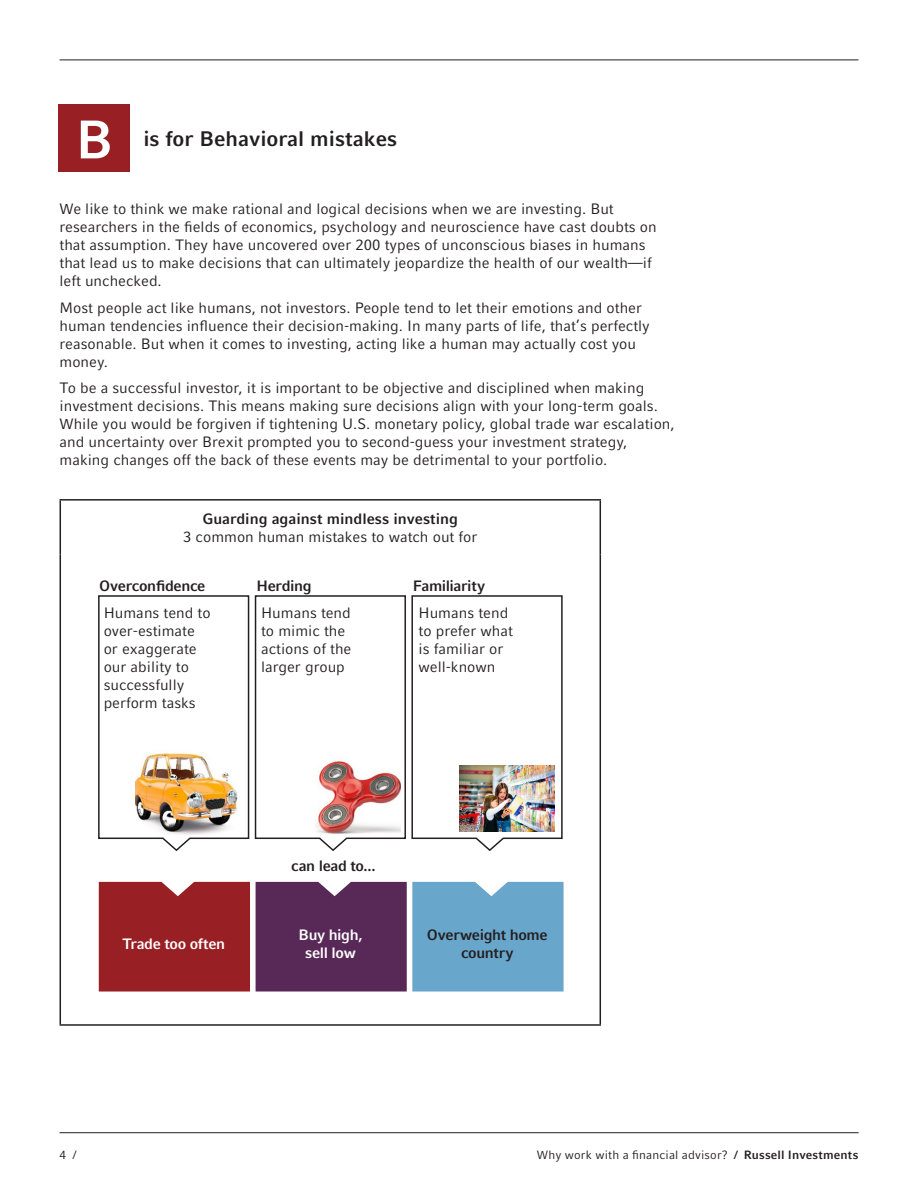
<style>
.page{position:relative;width:918px;height:1188px;background:#fff}
.page>*{position:absolute;margin:0;border:0;box-sizing:border-box;transform-origin:0 0}
.txt_infog{font:700 54px "Compatil Fact LT Pro";color:#fff}
.txt_h1{font:700 21px "Compatil Fact LT Pro";color:#231f20}
.txt_body{font:15px/18px "Compatil Fact LT Pro";color:#231f20}
.tbl_title_override{font:15px/18px "Compatil Fact LT Pro";color:#231f20;text-align:center}
._2__Body{font:700 15px/18px "Compatil Fact LT Pro";letter-spacing:-.025em;color:#231f20;text-align:center}
._2__Body-2{font:700 15px/18px "Compatil Fact LT Pro";letter-spacing:-.025em;color:#fff;text-align:center}
.t1{font:12px "Compatil Fact LT Pro";letter-spacing:.015em;color:#231f20}
.s1{font-weight:700}
</style>
<div class="page">
<div style="left:59px;top:105px;width:71px;height:67px;background:#981f23"></div>
<hr style="left:60px;top:499px;width:541px;height:2px;background:#231f20">
<hr style="left:60px;top:501px;width:1px;height:53px;background:#231f20">
<hr style="left:600px;top:501px;width:1px;height:53px;background:#231f20">
<hr style="left:60px;top:554px;width:1px;height:470px;background:#231f20">
<hr style="left:600px;top:554px;width:1px;height:470px;background:#231f20">
<hr style="left:60px;top:1024px;width:541px;height:2px;background:#231f20">
<div style="left:99px;top:882px;width:151px;height:110px;background:#981f23"></div>
<svg style="left:256px;top:882px;width:308px;height:110px;background:#666c94"></svg>
<svg style="left:98px;top:595px;width:465px;height:256px"></svg>
<img style="left:135px;top:750px;width:105px;height:85px">
<img style="left:315px;top:755px;width:86px;height:80px">
<img style="left:460px;top:766px;width:95px;height:66px">
<hr style="left:60px;top:1132px;width:799px;height:1px;background:#231f20">
<hr style="left:60px;top:60px;width:798px;height:1px;background:#231f20">
<p class="txt_infog" style="left:75px;top:108px;width:39px">B</p>
<p class="txt_h1" style="left:143px;top:126px;width:255px">is for Behavioral mistakes</p>
<p class="txt_body" style="left:60px;top:200px;width:599px">We like to think we make rational and logical decisions when we are investing. But researchers in the fields of economics, psychology and neuroscience have cast doubts on that assumption. They have uncovered over 200 types of unconscious biases in humans that lead us to make decisions that can ultimately jeopardize the health of our wealth—if left unchecked.</p>
<p class="txt_body" style="left:60px;top:299px;width:592px">Most people act like humans, not investors. People tend to let their emotions and other human tendencies influence their decision-making. In many parts of life, that’s perfectly reasonable. But when it comes to investing, acting like a human may actually cost you money.</p>
<p class="txt_body" style="left:60px;top:379px;width:617px">To be a successful investor, it is important to be objective and disciplined when making investment decisions. This means making sure decisions align with your long-term goals.<br>While you would be forgiven if tightening U.S. monetary policy, global trade war escalation, and uncertainty over Brexit prompted you to second-guess your investment strategy, making changes off the back of these events may be detrimental to your portfolio.</p>
<p class="tbl_title_override" style="left:183px;top:510px;width:296px"><span class="s1">Guarding against mindless investing<br></span>3 common human mistakes to watch out for</p>
<p class="_2__Body" style="left:257px;top:577px;width:57px">Herding</p>
<p class="_2__Body" style="left:413px;top:577px;width:74px">Familiarity</p>
<p class="_2__Body" style="left:99px;top:577px;width:108px">Overconfidence</p>
<p class="txt_body" style="left:104px;top:604px;width:108px">Humans tend to over-estimate or exaggerate our ability to successfully perform tasks</p>
<p class="txt_body" style="left:261px;top:604px;width:92px">Humans tend to mimic the actions of the larger group</p>
<p class="txt_body" style="left:419px;top:604px;width:96px">Humans tend to prefer what is familiar or well-known</p>
<p class="_2__Body" style="left:291px;top:856px;width:86px">can lead to...</p>
<p class="_2__Body-2" style="left:122px;top:935px;width:104px">Trade too often</p>
<p class="_2__Body-2" style="left:299px;top:926px;width:66px">Buy high, sell low</p>
<p class="_2__Body" style="left:427px;top:926px;width:122px">Overweight home country</p>
<p class="t1" style="left:60px;top:1147px;width:19px">4 /</p>
<p class="t1" style="left:537px;top:1147px;width:323px">Why work with a financial advisor? <span class="s1">/ Russell Investments</span></p>
</div>
